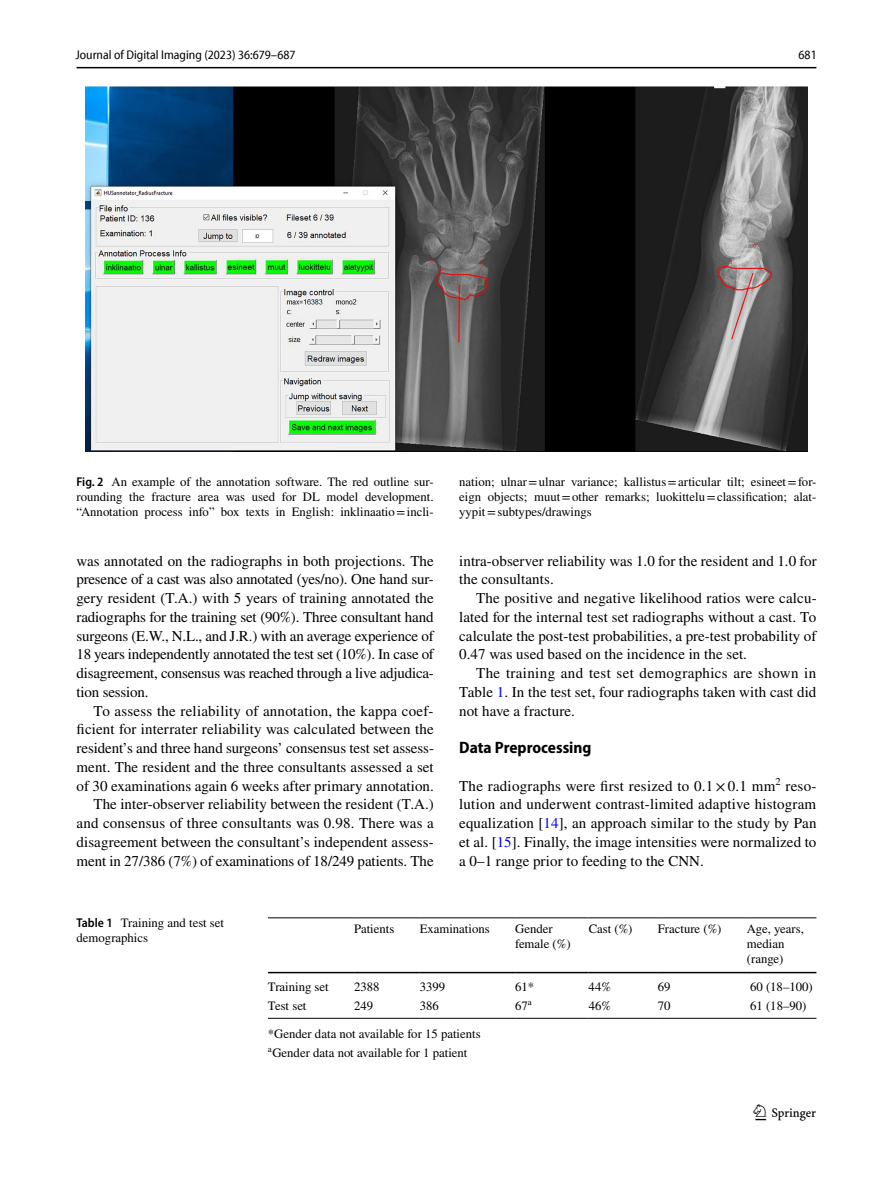
<style>
.page{position:relative;width:893px;height:1187px;background:#fff}
.page>*{position:absolute;margin:0;border:0;box-sizing:border-box;transform-origin:0 0}
.t1{font:22.5px "Springnew Regular 3";color:#000}
.t2{font:700 semi-condensed 16.5px "Myriad Pro";color:#000}
.t3{font:15px/18.8px "STIX";letter-spacing:.005em;color:#000;text-align:justify}
.t4{font:12.75px/15px "STIX";color:#000}
.t5{font:semi-condensed 12.75px "Myriad Pro Unic";color:#000}
.s1{font-family:"Myriad Pro";font-weight:600;font-stretch:semi-condensed}
.s2{color:#00f}
</style>
<div class="page">
<hr style="left:77px;top:67px;width:739px;height:1px;background:#000">
<img style="left:85px;top:87px;width:723px;height:364px">
<hr style="left:268px;top:917px;width:86px;height:1px;background:#000">
<hr style="left:268px;top:971px;width:86px;height:2px;background:#000">
<hr style="left:354px;top:917px;width:66px;height:1px;background:#000">
<hr style="left:354px;top:971px;width:66px;height:2px;background:#000">
<hr style="left:420px;top:917px;width:95px;height:1px;background:#000">
<hr style="left:420px;top:971px;width:95px;height:2px;background:#000">
<hr style="left:515px;top:917px;width:74px;height:1px;background:#000">
<hr style="left:515px;top:971px;width:74px;height:2px;background:#000">
<hr style="left:589px;top:917px;width:69px;height:1px;background:#000">
<hr style="left:589px;top:971px;width:69px;height:2px;background:#000">
<hr style="left:658px;top:917px;width:89px;height:1px;background:#000">
<hr style="left:658px;top:971px;width:89px;height:2px;background:#000">
<hr style="left:747px;top:917px;width:69px;height:1px;background:#000">
<hr style="left:747px;top:971px;width:69px;height:2px;background:#000">
<hr style="left:268px;top:1017px;width:86px;height:1px;background:#000">
<hr style="left:354px;top:1017px;width:66px;height:1px;background:#000">
<hr style="left:420px;top:1017px;width:95px;height:1px;background:#000">
<hr style="left:515px;top:1017px;width:74px;height:1px;background:#000">
<hr style="left:589px;top:1017px;width:69px;height:1px;background:#000">
<hr style="left:658px;top:1017px;width:89px;height:1px;background:#000">
<hr style="left:747px;top:1017px;width:69px;height:1px;background:#000">
<p class="t5" style="left:76px;top:50px;width:221px">Journal of Digital Imaging (2023) 36:679–687</p>
<p class="t5" style="left:799px;top:50px;width:20px">681</p>
<p class="t4" style="left:77px;top:475px;width:359px;text-align:justify"><span class="s1">Fig. 2</span> An example of the annotation software. The red outline sur&shy;rounding the fracture area was used for DL model development. “Annotation process info” box texts in English: inklinaatio=incli-</p>
<p class="t4" style="left:459px;top:475px;width:359px;text-align:justify">nation; ulnar=ulnar variance; kallistus=articular tilt; esineet=for&shy;eign objects; muut=other remarks; luokittelu=classification; alat&shy;yypit=subtypes/drawings</p>
<p class="t3" style="left:77px;top:552px;width:359px">was annotated on the radiographs in both projections. The presence of a cast was also annotated (yes/no). One hand sur&shy;gery resident (T.A.) with 5 years of training annotated the radiographs for the training set (90%). Three consultant hand surgeons (E.W., N.L., and J.R.) with an average experience of 18 years independently annotated the test set (10%). In case of disagreement, consensus was reached through a live adjudica&shy;tion session.</p>
<p class="t3" style="left:77px;top:702px;width:359px;text-align:right">To assess the reliability of annotation, the kappa coef&shy;ficient for interrater reliability was calculated between the resident’s and three hand surgeons’ consensus test set assess&shy;ment. The resident and the three consultants assessed a set of 30 examinations again 6 weeks after primary annotation.<br>The inter-observer reliability between the resident (T.A.) and consensus of three consultants was 0.98. There was a disagreement between the consultant’s independent assess&shy;ment in 27/386 (7%) of examinations of 18/249 patients. The</p>
<p class="t3" style="left:459px;top:552px;width:359px">intra-observer reliability was 1.0 for the resident and 1.0 for the consultants.</p>
<p class="t3" style="left:459px;top:589px;width:359px;text-indent:17px">The positive and negative likelihood ratios were calcu&shy;lated for the internal test set radiographs without a cast. To calculate the post-test probabilities, a pre-test probability of 0.47 was used based on the incidence in the set.</p>
<p class="t3" style="left:459px;top:664px;width:359px;text-indent:17px">The training and test set demographics are shown in Table <span class="s2">1</span>. In the test set, four radiographs taken with cast did not have a fracture.</p>
<p class="t2" style="left:459px;top:738px;width:134px">Data Preprocessing</p>
<p class="t3" style="left:459px;top:777px;width:359px">The radiographs were first resized to 0.1 ×0.1 mm<sup>2</sup> reso&shy;lution and underwent contrast-limited adaptive histogram equalization [<span class="s2">14</span>], an approach similar to the study by Pan et al. [<span class="s2">15</span>]. Finally, the image intensities were normalized to a 0–1 range prior to feeding to the CNN.</p>
<p class="t4" style="left:77px;top:916px;width:149px"><span class="s1">Table 1</span> Training and test set demographics</p>
<p class="t4" style="left:354px;top:921px;width:42px">Patients</p>
<p class="t4" style="left:420px;top:921px;width:71px">Examinations</p>
<p class="t4" style="left:515px;top:921px;width:57px">Gender female (%)</p>
<p class="t4" style="left:589px;top:921px;width:45px">Cast (%)</p>
<p class="t4" style="left:658px;top:921px;width:65px">Fracture (%)</p>
<p class="t4" style="left:747px;top:921px;width:59px">Age, years, median (range)</p>
<p class="t4" style="left:268px;top:979px;width:62px">Training set</p>
<p class="t4" style="left:354px;top:979px;width:27px">2388</p>
<p class="t4" style="left:420px;top:979px;width:27px">3399</p>
<p class="t4" style="left:515px;top:979px;width:21px">61*</p>
<p class="t4" style="left:589px;top:979px;width:24px">44%</p>
<p class="t4" style="left:658px;top:979px;width:14px">69</p>
<p class="t4" style="left:750px;top:979px;width:64px">60 (18–100)</p>
<p class="t4" style="left:268px;top:998px;width:40px">Test set</p>
<p class="t4" style="left:354px;top:998px;width:21px">249</p>
<p class="t4" style="left:420px;top:998px;width:21px">386</p>
<p class="t4" style="left:515px;top:998px;width:18px">67<sup>a</sup></p>
<p class="t4" style="left:589px;top:998px;width:24px">46%</p>
<p class="t4" style="left:658px;top:998px;width:14px">70</p>
<p class="t4" style="left:750px;top:998px;width:58px">61 (18–90)</p>
<p class="t4" style="left:268px;top:1024px;width:214px;line-height:19.4px">*Gender data not available for 15 patients <sup>a</sup>Gender data not available for 1 patient</p>
<h1 class="t1" style="left:755px;top:1104px;width:62px">1 3</h1>
</div>
